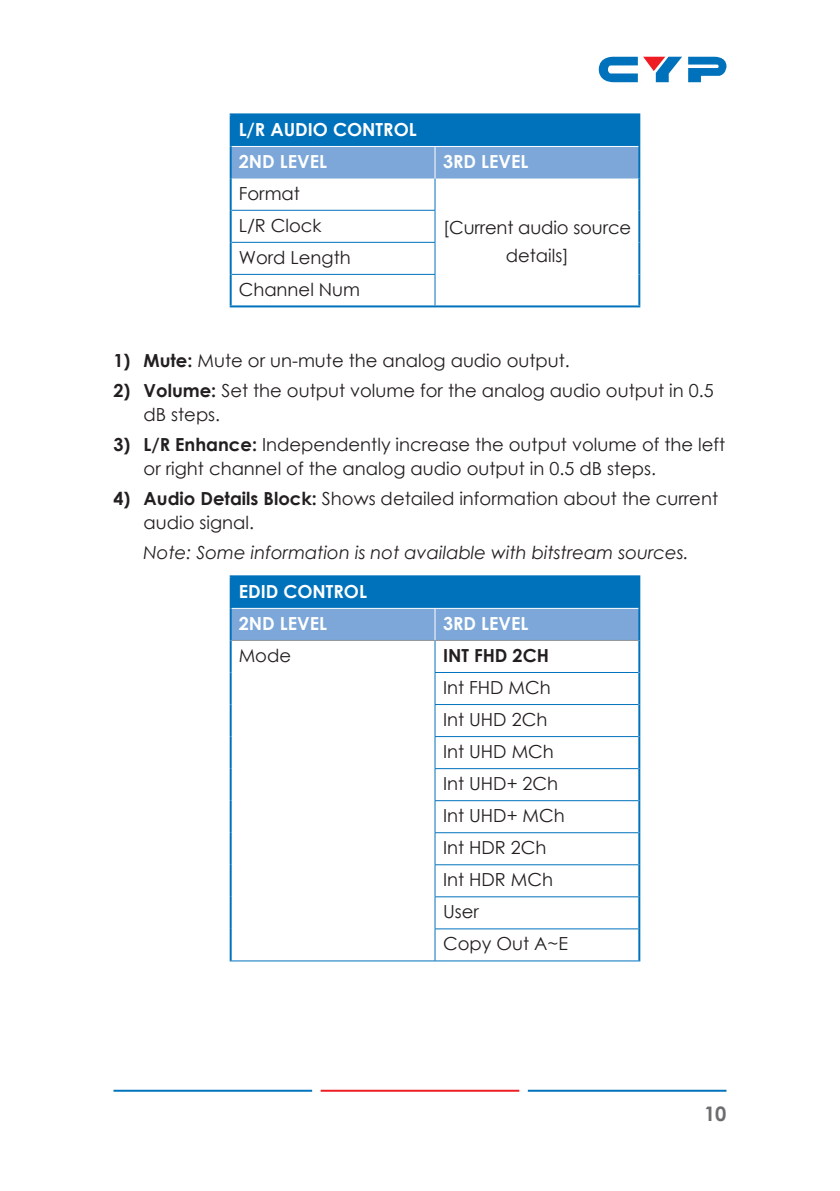
<style>
.page{position:relative;width:840px;height:1191px;background:#fff}
.page>*{position:absolute;margin:0;border:0;box-sizing:border-box;transform-origin:0 0}
.t1{font:700 20px "Century Gothic";color:#6c6d70}
.Callout_List_-_Bold{font:18px/24px "Century Gothic";color:#231f20}
.Table_Text{font:18px/28px "Century Gothic";color:#231f20;text-align:center}
.Callout_List_-_Note{font:italic 18px "Century Gothic";color:#231f20}
.Table_Text_-_Bold{font:700 18px "Century Gothic";color:#fff}
.Table_Header{font:700 18px "Century Gothic";color:#fff}
.Callout_List{font:18px "Century Gothic";color:#231f20}
.Callout_List_-_Bold-2{font:700 18px "Century Gothic";color:#231f20}
.s1{font-weight:700}
</style>
<div class="page">
<hr style="left:113px;top:1089px;width:199px;height:2px;background:#0073bd">
<hr style="left:527px;top:1089px;width:199px;height:2px;background:#0072bc">
<hr style="left:320px;top:1089px;width:199px;height:2px;background:#ee1d23">
<svg style="left:688px;top:56px;width:38px;height:26px"></svg>
<svg style="left:598px;top:56px;width:83px;height:26px"></svg>
<div style="left:230px;top:114px;width:409px;height:32px;background:#0072bc"></div>
<div style="left:231px;top:147px;width:407px;height:31px;background:#7ca7d8"></div>
<hr style="left:434px;top:178px;width:1px;height:32px;background:#0072bc">
<hr style="left:231px;top:210px;width:204px;height:1px;background:#0072bc">
<hr style="left:434px;top:210px;width:1px;height:32px;background:#0072bc">
<hr style="left:231px;top:242px;width:204px;height:1px;background:#0072bc">
<hr style="left:434px;top:243px;width:1px;height:31px;background:#0072bc">
<hr style="left:231px;top:274px;width:204px;height:1px;background:#0072bc">
<hr style="left:434px;top:275px;width:1px;height:30px;background:#0072bc">
<hr style="left:434px;top:147px;width:1px;height:31px;background:#fff">
<hr style="left:229px;top:113px;width:206px;height:2px;background:#0072bc">
<hr style="left:229px;top:115px;width:2px;height:31px;background:#0072bc">
<hr style="left:435px;top:113px;width:205px;height:2px;background:#0072bc">
<hr style="left:638px;top:115px;width:2px;height:31px;background:#0072bc">
<hr style="left:229px;top:146px;width:2px;height:32px;background:#0072bc">
<hr style="left:638px;top:146px;width:2px;height:32px;background:#0072bc">
<hr style="left:229px;top:178px;width:2px;height:32px;background:#0072bc">
<hr style="left:638px;top:178px;width:2px;height:32px;background:#0072bc">
<hr style="left:229px;top:210px;width:2px;height:32px;background:#0072bc">
<hr style="left:638px;top:210px;width:2px;height:32px;background:#0072bc">
<hr style="left:229px;top:242px;width:2px;height:32px;background:#0072bc">
<hr style="left:638px;top:242px;width:2px;height:32px;background:#0072bc">
<hr style="left:229px;top:274px;width:2px;height:31px;background:#0072bc">
<hr style="left:638px;top:274px;width:2px;height:31px;background:#0072bc">
<hr style="left:229px;top:305px;width:206px;height:2px;background:#0072bc">
<hr style="left:435px;top:305px;width:205px;height:2px;background:#0072bc">
<div style="left:230px;top:576px;width:409px;height:32px;background:#0072bc"></div>
<div style="left:231px;top:609px;width:407px;height:31px;background:#7ca7d8"></div>
<hr style="left:229px;top:575px;width:206px;height:2px;background:#0072bc">
<hr style="left:229px;top:577px;width:2px;height:31px;background:#0072bc">
<hr style="left:435px;top:575px;width:205px;height:2px;background:#0072bc">
<hr style="left:638px;top:577px;width:2px;height:31px;background:#0072bc">
<hr style="left:229px;top:608px;width:2px;height:32px;background:#0072bc">
<hr style="left:638px;top:608px;width:2px;height:32px;background:#0072bc">
<hr style="left:229px;top:640px;width:2px;height:32px;background:#0072bc">
<hr style="left:638px;top:640px;width:2px;height:32px;background:#0072bc">
<hr style="left:229px;top:672px;width:2px;height:32px;background:#0072bc">
<hr style="left:638px;top:672px;width:2px;height:32px;background:#0072bc">
<hr style="left:229px;top:704px;width:2px;height:32px;background:#0072bc">
<hr style="left:638px;top:704px;width:2px;height:32px;background:#0072bc">
<hr style="left:229px;top:736px;width:2px;height:32px;background:#0072bc">
<hr style="left:638px;top:736px;width:2px;height:32px;background:#0072bc">
<hr style="left:229px;top:768px;width:2px;height:32px;background:#0072bc">
<hr style="left:638px;top:768px;width:2px;height:32px;background:#0072bc">
<hr style="left:229px;top:800px;width:2px;height:32px;background:#0072bc">
<hr style="left:638px;top:800px;width:2px;height:32px;background:#0072bc">
<hr style="left:229px;top:832px;width:2px;height:32px;background:#0072bc">
<hr style="left:638px;top:832px;width:2px;height:32px;background:#0072bc">
<hr style="left:229px;top:864px;width:2px;height:33px;background:#0072bc">
<hr style="left:638px;top:864px;width:2px;height:33px;background:#0072bc">
<hr style="left:229px;top:897px;width:2px;height:32px;background:#0072bc">
<hr style="left:638px;top:897px;width:2px;height:32px;background:#0072bc">
<hr style="left:229px;top:929px;width:2px;height:31px;background:#0072bc">
<hr style="left:638px;top:929px;width:2px;height:31px;background:#0072bc">
<hr style="left:434px;top:608px;width:1px;height:32px;background:#fff">
<hr style="left:434px;top:640px;width:1px;height:32px;background:#0072bc">
<hr style="left:434px;top:672px;width:204px;height:1px;background:#0072bc">
<hr style="left:434px;top:673px;width:1px;height:31px;background:#0072bc">
<hr style="left:434px;top:704px;width:204px;height:1px;background:#0072bc">
<hr style="left:434px;top:705px;width:1px;height:31px;background:#0072bc">
<hr style="left:434px;top:736px;width:204px;height:1px;background:#0072bc">
<hr style="left:434px;top:737px;width:1px;height:31px;background:#0072bc">
<hr style="left:434px;top:768px;width:204px;height:1px;background:#0072bc">
<hr style="left:434px;top:769px;width:1px;height:31px;background:#0072bc">
<hr style="left:434px;top:800px;width:204px;height:1px;background:#0072bc">
<hr style="left:434px;top:801px;width:1px;height:31px;background:#0072bc">
<hr style="left:434px;top:832px;width:204px;height:1px;background:#0072bc">
<hr style="left:434px;top:833px;width:1px;height:31px;background:#0072bc">
<hr style="left:434px;top:864px;width:204px;height:1px;background:#0072bc">
<hr style="left:434px;top:865px;width:1px;height:31px;background:#0072bc">
<hr style="left:434px;top:896px;width:204px;height:1px;background:#0072bc">
<hr style="left:434px;top:897px;width:1px;height:31px;background:#0072bc">
<hr style="left:434px;top:928px;width:204px;height:1px;background:#0072bc">
<hr style="left:434px;top:929px;width:1px;height:31px;background:#0072bc">
<hr style="left:229px;top:960px;width:206px;height:1px;background:#0072bc">
<hr style="left:435px;top:960px;width:205px;height:1px;background:#0072bc">
<hr style="left:231px;top:640px;width:204px;height:1px;background:#939598">
<hr style="left:435px;top:640px;width:203px;height:1px;background:#939598">
<p class="Table_Header" style="left:238px;top:116px;width:179px">L/R AUDIO CONTROL</p>
<p class="Table_Text_-_Bold" style="left:238px;top:148px;width:90px">2ND LEVEL</p>
<p class="Table_Text_-_Bold" style="left:443px;top:148px;width:87px">3RD LEVEL</p>
<p class="Table_Text" style="left:238px;top:179px;width:63px">Format</p>
<p class="Table_Text" style="left:443px;top:213px;width:190px">[Current audio source details]</p>
<p class="Table_Text" style="left:238px;top:211px;width:84px">L/R Clock</p>
<p class="Table_Text" style="left:238px;top:243px;width:113px">Word Length</p>
<p class="Table_Text" style="left:238px;top:275px;width:123px">Channel Num</p>
<p class="Callout_List_-_Bold" style="left:113px;top:348px;width:457px"><span class="s1">1) Mute:</span> Mute or un-mute the analog audio output.</p>
<p class="Callout_List_-_Bold" style="left:143px;top:378px;width:571px;text-indent:-30px"><span class="s1">2) Volume:</span> Set the output volume for the analog audio output in 0.5 dB steps.</p>
<p class="Callout_List_-_Bold" style="left:143px;top:432px;width:583px;text-indent:-30px"><span class="s1">3) L/R Enhance:</span> Independently increase the output volume of the left or right channel of the analog audio output in 0.5 dB steps.</p>
<p class="Callout_List_-_Bold" style="left:143px;top:486px;width:575px;text-indent:-30px"><span class="s1">4) Audio Details Block:</span> Shows detailed information about the current audio signal.</p>
<p class="Callout_List_-_Note" style="left:143px;top:540px;width:546px">Note: Some information is not available with bitstream sources.</p>
<p class="Table_Header" style="left:238px;top:577px;width:130px">EDID CONTROL</p>
<p class="Table_Text_-_Bold" style="left:238px;top:609px;width:90px">2ND LEVEL</p>
<p class="Table_Text_-_Bold" style="left:443px;top:609px;width:87px">3RD LEVEL</p>
<p class="Table_Text" style="left:238px;top:641px;width:54px">Mode</p>
<p class="Callout_List_-_Bold-2" style="left:443px;top:642px;width:107px">INT FHD 2CH</p>
<p class="Table_Text" style="left:443px;top:673px;width:109px">Int FHD MCh</p>
<p class="Table_Text" style="left:443px;top:705px;width:106px">Int UHD 2Ch</p>
<p class="Table_Text" style="left:443px;top:737px;width:112px">Int UHD MCh</p>
<p class="Callout_List" style="left:443px;top:771px;width:117px">Int UHD+ 2Ch</p>
<p class="Table_Text" style="left:443px;top:801px;width:123px">Int UHD+ MCh</p>
<p class="Table_Text" style="left:443px;top:833px;width:105px">Int HDR 2Ch</p>
<p class="Table_Text" style="left:443px;top:865px;width:111px">Int HDR MCh</p>
<p class="Table_Text" style="left:443px;top:897px;width:37px">User</p>
<p class="Table_Text" style="left:443px;top:929px;width:126px">Copy Out A~E</p>
<p class="t1" style="left:703px;top:1098px;width:24px">10</p>
</div>
